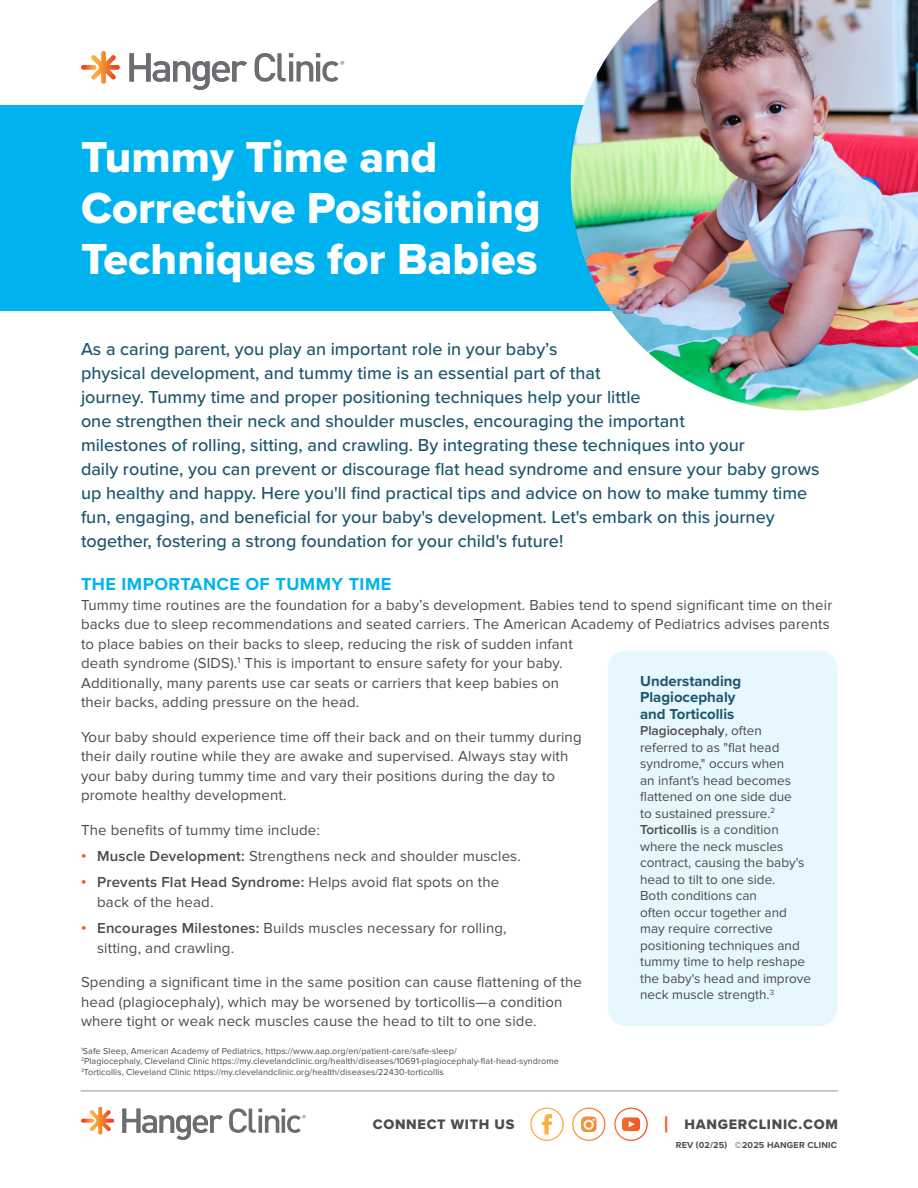
<style>
.page{position:relative;width:918px;height:1188px;background:#fff}
.page>*{position:absolute;margin:0;border:0;box-sizing:border-box;transform-origin:0 0}
.t1{font:45px "Proxima Nova Extrabld";color:#fff}
.t2{font:700 22.8px "Proxima Nova";color:#f15921}
.t3{font:500 18px/24px "Proxima Nova";color:#1c566d}
.t4{font:700 18px "Proxima Nova";letter-spacing:.025em;color:#00b3ef}
.t5{font:15px/19.5px "Proxima Nova";letter-spacing:.01em;color:#4c4c4c}
.t6{font:700 15px/16.5px "Proxima Nova";color:#1c566d}
.t7{font:14.25px "Proxima Nova Extrabld";letter-spacing:.05em;color:#4c4c4c}
.t8{font:13.5px/16.5px "Proxima Nova";color:#4c4c4c}
.t9{font:9px "Proxima Nova";letter-spacing:.01em;color:#4c4c4c}
.t10{font:700 9px "Proxima Nova";letter-spacing:.02em;color:#4c4c4c}
.s1{font-family:"Proxima Nova Extrabld";color:#f15921}
.s2{font-weight:600}
</style>
<div class="page">
<svg style="left:530px;top:1108px;width:34px;height:33px"></svg>
<svg style="left:614px;top:1108px;width:34px;height:33px"></svg>
<svg style="left:572px;top:1108px;width:34px;height:33px"></svg>
<svg style="left:81px;top:1107px;width:33px;height:28px"></svg>
<svg style="left:122px;top:1109px;width:101px;height:31px"></svg>
<svg style="left:229px;top:1108px;width:77px;height:25px"></svg>
<hr style="left:81px;top:1091px;width:757px;height:1px;background:#939598">
<div style="left:608px;top:650px;width:229px;height:376px;background:#e6f7fd;border-radius:18px"></div>
<div style="left:0;top:105px;width:918px;height:206px;background:#00b3ef"></div>
<img style="left:571px;top:0;width:347px;height:411px">
<svg style="left:81px;top:51px;width:39px;height:33px"></svg>
<svg style="left:129px;top:53px;width:118px;height:37px"></svg>
<svg style="left:255px;top:53px;width:89px;height:29px"></svg>
<p class="t1" style="left:81px;top:123px;width:358px">Tummy Time and</p>
<p class="t1" style="left:81px;top:174px;width:461px">Corrective Positioning</p>
<p class="t1" style="left:81px;top:225px;width:458px">Techniques for Babies</p>
<p class="t3" style="left:81px;top:337px;width:740px">As a caring parent, you play an important role in your baby’s<br>physical development, and tummy time is an essential part of that<br>journey. Tummy time and proper positioning techniques help your little<br>one strengthen their neck and shoulder muscles, encouraging the important<br>milestones of rolling, sitting, and crawling. By integrating these techniques into your<br>daily routine, you can prevent or discourage flat head syndrome and ensure your baby grows up healthy and happy. Here you'll find practical tips and advice on how to make tummy time fun, engaging, and beneficial for your baby's development. Let's embark on this journey together, fostering a strong foundation for your child's future!</p>
<p class="t4" style="left:81px;top:571px;width:312px">THE IMPORTANCE OF TUMMY TIME</p>
<p class="t5" style="left:81px;top:595px;width:753px">Tummy time routines are the foundation for a baby’s development. Babies tend to spend significant time on their backs due to sleep recommendations and seated carriers. The American Academy of Pediatrics advises parents to place babies on their backs to sleep, reducing the risk of sudden infant<br>death syndrome (SIDS).<sup>1</sup> This is important to ensure safety for your baby.<br>Additionally, many parents use car seats or carriers that keep babies on<br>their backs, adding pressure on the head.</p>
<p class="t5" style="left:81px;top:727px;width:502px">Your baby should experience time off their back and on their tummy during their daily routine while they are awake and supervised. Always stay with your baby during tummy time and vary their positions during the day to promote healthy development.</p>
<p class="t5" style="left:81px;top:820px;width:241px">The benefits of tummy time include:</p>
<p class="t5" style="left:81px;top:847px;width:441px"><span class="s1">•</span> <span class="s2">Muscle Development:</span> Strengthens neck and shoulder muscles.</p>
<p class="t5" style="left:97px;top:873px;width:404px;text-indent:-16px"><span class="s1">•</span> <span class="s2">Prevents Flat Head Syndrome:</span> Helps avoid flat spots on the back of the head.</p>
<p class="t5" style="left:97px;top:919px;width:411px;text-indent:-16px"><span class="s1">•</span> <span class="s2">Encourages Milestones:</span> Builds muscles necessary for rolling, sitting, and crawling.</p>
<p class="t5" style="left:81px;top:973px;width:503px">Spending a significant time in the same position can cause flattening of the head (plagiocephaly), which may be worsened by torticollis—a condition where tight or weak neck muscles cause the head to tilt to one side.</p>
<p class="t6" style="left:640px;top:672px;width:103px">Understanding<br>Plagiocephaly and Torticollis</p>
<p class="t8" style="left:640px;top:723px;width:166px"><span class="s2">Plagiocephaly</span>, often referred to as "flat head syndrome," occurs when<br>an infant's head becomes flattened on one side due to sustained pressure.<sup>2<br></sup><span class="s2">Torticollis</span> is a condition where the neck muscles contract, causing the baby's head to tilt to one side.</p>
<p class="t8" style="left:640px;top:888px;width:172px">Both conditions can<br>often occur together and may require corrective positioning techniques and tummy time to help reshape the baby's head and improve neck muscle strength.<sup>3</sup></p>
<p class="t9" style="left:81px;top:1045px;width:377px"><sup>1</sup>Safe Sleep, American Academy of Pediatrics, https://www.aap.org/en/patient-care/safe-sleep/</p>
<p class="t9" style="left:81px;top:1056px;width:479px"><sup>2</sup>Plagiocephaly, Cleveland Clinic https://my.clevelandclinic.org/health/diseases/10691-plagiocephaly-flat-head-syndrome</p>
<p class="t9" style="left:81px;top:1066px;width:364px"><sup>3</sup>Torticollis, Cleveland Clinic https://my.clevelandclinic.org/health/diseases/22430-torticollis</p>
<h2 class="t2" style="left:664px;top:1107px;width:6px">|</h2>
<p class="t7" style="left:373px;top:1114px;width:143px">CONNECT WITH US</p>
<p class="t7" style="left:685px;top:1114px;width:155px">HANGERCLINIC.COM</p>
<p class="t10" style="left:676px;top:1138px;width:163px">REV (02/25) ©2025 HANGER CLINIC</p>
</div>
